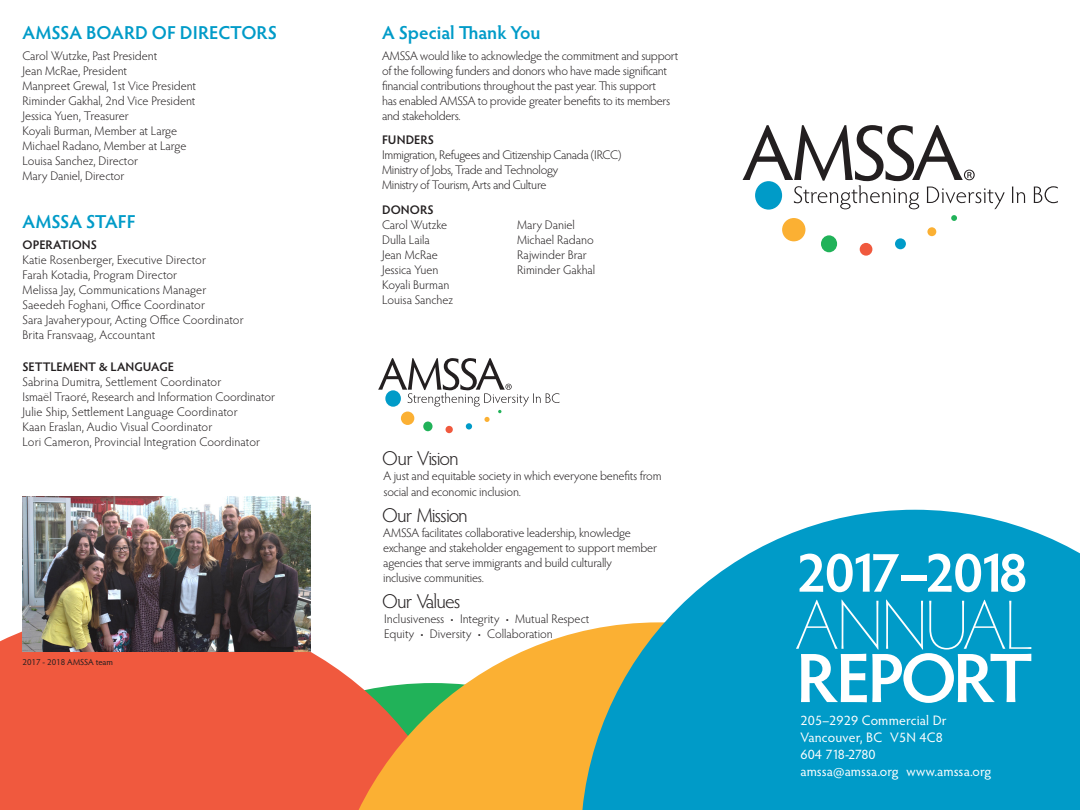
<style>
.page{position:relative;width:1080px;height:810px;background:#fff}
.page>*{position:absolute;margin:0;border:0;box-sizing:border-box;transform-origin:0 0}
.t1{font:200 70.12px/53.2px "Hypatia Sans Pro";letter-spacing:-.04em;color:#fff}
.t2{font:600 56.12px "Hypatia Sans Pro";letter-spacing:-.1em;color:#fff}
.t3{font:300 20px "Hypatia Sans Pro";letter-spacing:-.05em;color:#231f20}
.t4{font:600 18.75px "Hypatia Sans Pro";color:#009bc8}
.t5{font:13.75px/16.9px "Hypatia Sans Pro";letter-spacing:.01em;color:#fff}
.t6{font:13.75px "Hypatia Sans Pro";letter-spacing:-.03em;color:#fff}
.t7{font:300 12.5px/15px "Hypatia Sans Pro";letter-spacing:-.005em;color:#231f20}
.t8{font:300 12.5px/15px "Hypatia Sans Pro";letter-spacing:-.025em;color:#231f20}
.t9{font:600 12.5px "Hypatia Sans Pro";color:#231f20}
.t10{font:8.75px "Hypatia Sans Pro";color:#231f20}
.s1{font-weight:600}
.s2{font-size:11.25px}
</style>
<div class="page">
<div style="left:0;top:608px;width:325px;height:202px;background:#f0593e"></div>
<svg style="left:325px;top:631px;width:256px;height:179px;fill:#fbb033"></svg>
<svg style="left:581px;top:510px;width:499px;height:300px;background:#2ca9ca"></svg>
<div style="left:821px;top:235px;width:16px;height:17px;background:#21b259;border-radius:50%"></div>
<div style="left:860px;top:243px;width:12px;height:13px;background:#f0593e;border-radius:50%"></div>
<div style="left:895px;top:238px;width:11px;height:11px;background:#009bc8;border-radius:50%"></div>
<div style="left:782px;top:218px;width:23px;height:23px;background:#fbb033;border-radius:50%"></div>
<div style="left:927px;top:227px;width:9px;height:9px;background:#fbb033;border-radius:50%"></div>
<svg style="left:951px;top:215px;width:6px;height:6px"></svg>
<svg style="left:743px;top:125px;width:315px;height:84px"></svg>
<div style="left:423px;top:422px;width:10px;height:9px;background:#21b259;border-radius:50%"></div>
<div style="left:446px;top:426px;width:7px;height:7px;background:#f0593e;border-radius:50%"></div>
<div style="left:466px;top:423px;width:6px;height:7px;background:#009bc8;border-radius:50%"></div>
<svg style="left:401px;top:412px;width:13px;height:13px"></svg>
<svg style="left:378px;top:358px;width:181px;height:64px"></svg>
<img style="left:23px;top:496px;width:287px;height:155px">
<p class="t4" style="left:22px;top:20px;width:256px">AMSSA BOARD OF DIRECTORS</p>
<p class="t7" style="left:22px;top:48px;width:175px">Carol Wutzke, Past President<br>Jean McRae, President<br>Manpreet Grewal, 1st Vice President<br>Riminder Gakhal, 2nd Vice President<br>Jessica Yuen, Treasurer<br>Koyali Burman, Member at Large<br>Michael Radano, Member at Large<br>Louisa Sanchez, Director<br>Mary Daniel, Director</p>
<p class="t4" style="left:22px;top:209px;width:115px">AMSSA STAFF</p>
<p class="t9" style="left:22px;top:236px;width:76px">OPERATIONS</p>
<p class="t7" style="left:22px;top:252px;width:223px">Katie Rosenberger, Executive Director<br>Farah Kotadia, Program Director<br>Melissa Jay, Communications Manager Saeedeh Foghani, Office Coordinator<br>Sara Javaherypour, Acting Office Coordinator Brita Fransvaag, Accountant</p>
<p class="t7" style="left:22px;top:359px;width:254px"><span class="s1">SETTLEMENT &amp; LANGUAGE<br></span>Sabrina Dumitra, Settlement Coordinator<br>Isma<span class="s2">Ë</span>l Traor<span class="s2">É</span>, Research and Information Coordinator Julie Ship, Settlement Language Coordinator<br>Kaan Eraslan, Audio Visual Coordinator<br>Lori Cameron, Provincial Integration Coordinator</p>
<p class="t10" style="left:22px;top:656px;width:92px">2017 - 2018 AMSSA team</p>
<p class="t4" style="left:382px;top:19px;width:160px">A Special Thank You</p>
<p class="t7" style="left:382px;top:47px;width:298px">AMSSA would like to acknowledge the commitment and support of the following funders and donors who have made significant financial contributions throughout the past year. This support<br>has enabled AMSSA to provide greater benefits to its members and stakeholders.</p>
<p class="t9" style="left:382px;top:131px;width:54px">FUNDERS</p>
<p class="t8" style="left:382px;top:147px;width:241px">Immigration, Refugees and Citizenship Canada (IRCC)</p>
<p class="t8" style="left:382px;top:162px;width:178px">Ministry of Jobs, Trade and Technology<br>Ministry of Tourism, Arts and Culture</p>
<p class="t7" style="left:382px;top:202px;width:67px"><span class="s1">DONORS<br></span>Carol Wutzke</p>
<p class="t7" style="left:517px;top:217px;width:59px">Mary Daniel</p>
<p class="t7" style="left:382px;top:232px;width:49px">Dulla Laila</p>
<p class="t7" style="left:517px;top:232px;width:78px">Michael Radano</p>
<p class="t7" style="left:382px;top:247px;width:57px">Jean McRae</p>
<p class="t7" style="left:517px;top:247px;width:71px">Rajwinder Brar</p>
<p class="t7" style="left:382px;top:262px;width:58px">Jessica Yuen</p>
<p class="t7" style="left:517px;top:262px;width:80px">Riminder Gakhal</p>
<p class="t7" style="left:382px;top:277px;width:73px">Koyali Burman<br>Louisa Sanchez</p>
<p class="t3" style="left:382px;top:445px;width:78px">Our Vision</p>
<p class="t7" style="left:384px;top:467px;width:280px;line-height:16.5px">A just and equitable society in which everyone benefits from social and economic inclusion.</p>
<p class="t3" style="left:382px;top:502px;width:87px">Our Mission</p>
<p class="t7" style="left:383px;top:525px;width:275px">AMSSA facilitates collaborative leadership, knowledge exchange and stakeholder engagement to support member agencies that serve immigrants and build culturally<br>inclusive communities.</p>
<p class="t3" style="left:382px;top:588px;width:80px">Our Values</p>
<p class="t7" style="left:384px;top:611px;width:207px">Inclusiveness • Integrity • Mutual Respect</p>
<p class="t7" style="left:384px;top:626px;width:170px">Equity • Diversity • Collaboration</p>
<p class="t2" style="left:796px;top:534px;width:234px">2017–2018</p>
<p class="t1" style="left:796px;top:597px;width:239px">ANNUAL<br><span class="s1">REPORT</span></p>
<p class="t5" style="left:800px;top:711px;width:148px">205–2929 Commercial Dr<br>Vancouver, BC V5N 4C8</p>
<p class="t5" style="left:800px;top:745px;width:192px">604 718-2780<br>amssa@amssa.org www.amssa.org</p>
<p class="t5" style="left:806px;top:718px;width:144px">Vancouver, BC V5N 4C8</p>
<p class="t6" style="left:806px;top:734px;width:77px">604 718-2780</p>
</div>
